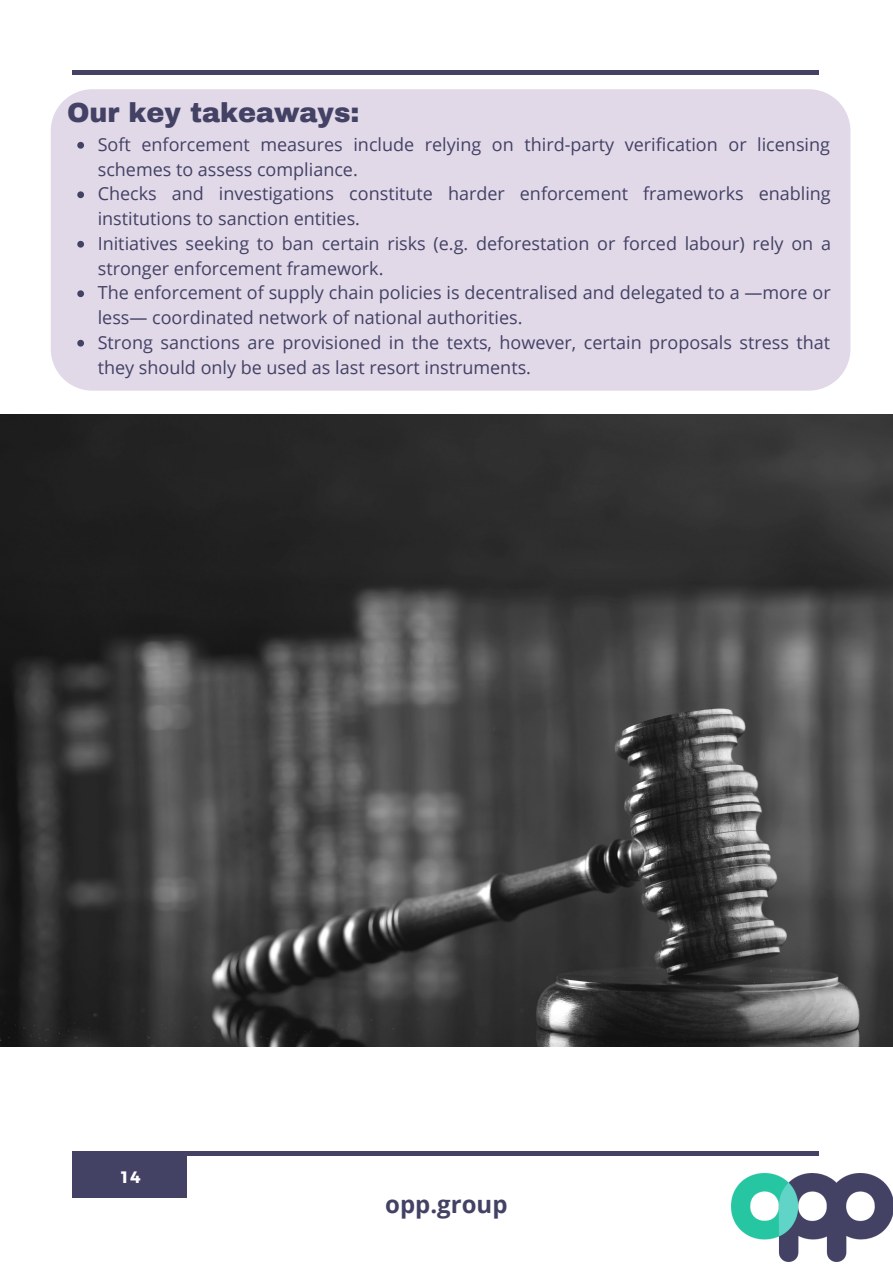
<style>
.page{position:relative;width:893px;height:1264px;background:#fff}
.page>*{position:absolute;margin:0;border:0;box-sizing:border-box;transform-origin:0 0}
.t1{font:900 27px "Archivo";color:#434265}
.t2{font:700 24px "Open Sans";color:#434265}
.t3{font:18px/24.8px "Open Sans";color:#434265}
.t4{font:700 16.5px "Montserrat";color:#fff}
</style>
<div class="page">
<img style="left:731px;top:1173px;width:161px;height:88px">
<hr style="left:72px;top:1151px;width:747px;height:4px;background:#434265">
<div style="left:72px;top:1151px;width:115px;height:46px;background:#434265"></div>
<hr style="left:72px;top:71px;width:747px;height:3px;background:#434265">
<div style="left:51px;top:89px;width:799px;height:301px;background:#e1d8e8"></div>
<img style="left:0;top:414px;width:892px;height:632px">
<svg style="left:77px;top:142px;width:7px;height:7px"></svg>
<svg style="left:77px;top:191px;width:7px;height:7px"></svg>
<svg style="left:77px;top:241px;width:7px;height:7px"></svg>
<svg style="left:77px;top:290px;width:7px;height:7px"></svg>
<svg style="left:77px;top:340px;width:7px;height:6px"></svg>
<h1 class="t1" style="left:67px;top:98px;width:294px">Our key takeaways:</h1>
<p class="t3" style="left:98px;top:131px;width:734px">Soft enforcement measures include relying on third-party verification or licensing schemes to assess compliance.<br>Checks and investigations constitute harder enforcement frameworks enabling institutions to sanction entities.<br>Initiatives seeking to ban certain risks (e.g. deforestation or forced labour) rely on a stronger enforcement framework.<br>The enforcement of supply chain policies is decentralised and delegated to a —more or less— coordinated network of national authorities.<br>Strong sanctions are provisioned in the texts, however, certain proposals stress that they should only be used as last resort instruments.</p>
<p class="t4" style="left:121px;top:1165px;width:21px">14</p>
<h2 class="t2" style="left:385px;top:1187px;width:124px">opp.group</h2>
</div>
